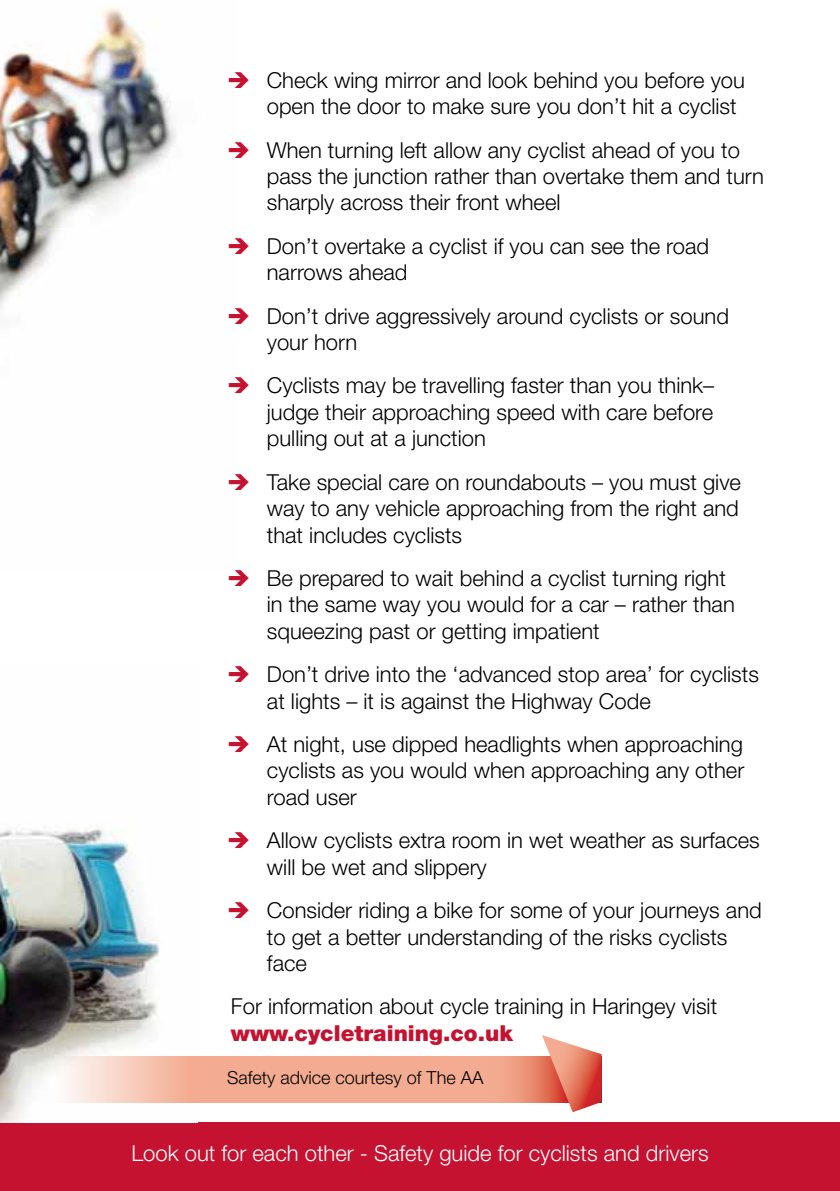
<style>
.page{position:relative;width:840px;height:1191px;background:#fff}
.page>*{position:absolute;margin:0;border:0;box-sizing:border-box;transform-origin:0 0}
.t1{font:300 22px/26.4px "Helvetica Neue LT Std";color:#000}
.t2{font:300 22px "Helvetica Neue LT Std";color:#fff}
.t3{font:900 22px "Helvetica Neue LT Std";color:#c41230}
.t4{font:300 18px "Helvetica Neue LT Std";color:#000}
</style>
<div class="page">
<img style="left:0;top:8px;width:176px;height:301px">
<div style="left:0;top:1123px;width:839px;height:68px;background:#c41230"></div>
<img style="left:0;top:826px;width:198px;height:297px">
<svg style="left:28px;top:1056px;width:513px;height:46px;background:#f3b8a1"></svg>
<svg style="left:541px;top:1035px;width:60px;height:77px"></svg>
<p class="t1" style="left:266px;top:66px;width:479px">Check wing mirror and look behind you before you open the door to make sure you don’t hit a cyclist</p>
<p class="t1" style="left:266px;top:136px;width:498px">When turning left allow any cyclist ahead of you to pass the junction rather than overtake them and turn sharply across their front wheel</p>
<p class="t1" style="left:267px;top:232px;width:443px">Don’t overtake a cyclist if you can see the road narrows ahead</p>
<p class="t1" style="left:267px;top:302px;width:463px">Don’t drive aggressively around cyclists or sound your horn</p>
<p class="t1" style="left:267px;top:372px;width:448px;text-align:justify">Cyclists may be travelling faster than you think– judge their approaching speed with care before pulling out at a junction</p>
<p class="t1" style="left:267px;top:468px;width:475px;text-align:justify">Take special care on roundabouts – you must give way to any vehicle approaching from the right and that includes cyclists</p>
<p class="t1" style="left:267px;top:564px;width:469px">Be prepared to wait behind a cyclist turning right in the same way you would for a car – rather than squeezing past or getting impatient</p>
<p class="t1" style="left:267px;top:660px;width:493px">Don’t drive into the ‘advanced stop area’ for cyclists at lights – it is against the Highway Code</p>
<p class="t1" style="left:267px;top:730px;width:478px;text-align:justify">At night, use dipped headlights when approaching cyclists as you would when approaching any other road user</p>
<p class="t1" style="left:267px;top:826px;width:494px">Allow cyclists extra room in wet weather as surfaces will be wet and slippery</p>
<p class="t1" style="left:267px;top:896px;width:496px">Consider riding a bike for some of your journeys and to get a better understanding of the risks cyclists face</p>
<p class="t1" style="left:231px;top:992px;width:487px">For information about cycle training in Haringey visit</p>
<p class="t3" style="left:231px;top:1019px;width:283px">www.cycletraining.co.uk</p>
<p class="t4" style="left:227px;top:1066px;width:258px">Safety advice courtesy of The AA</p>
<p class="t2" style="left:131px;top:1139px;width:578px">Look out for each other - Safety guide for cyclists and drivers</p>
</div>
